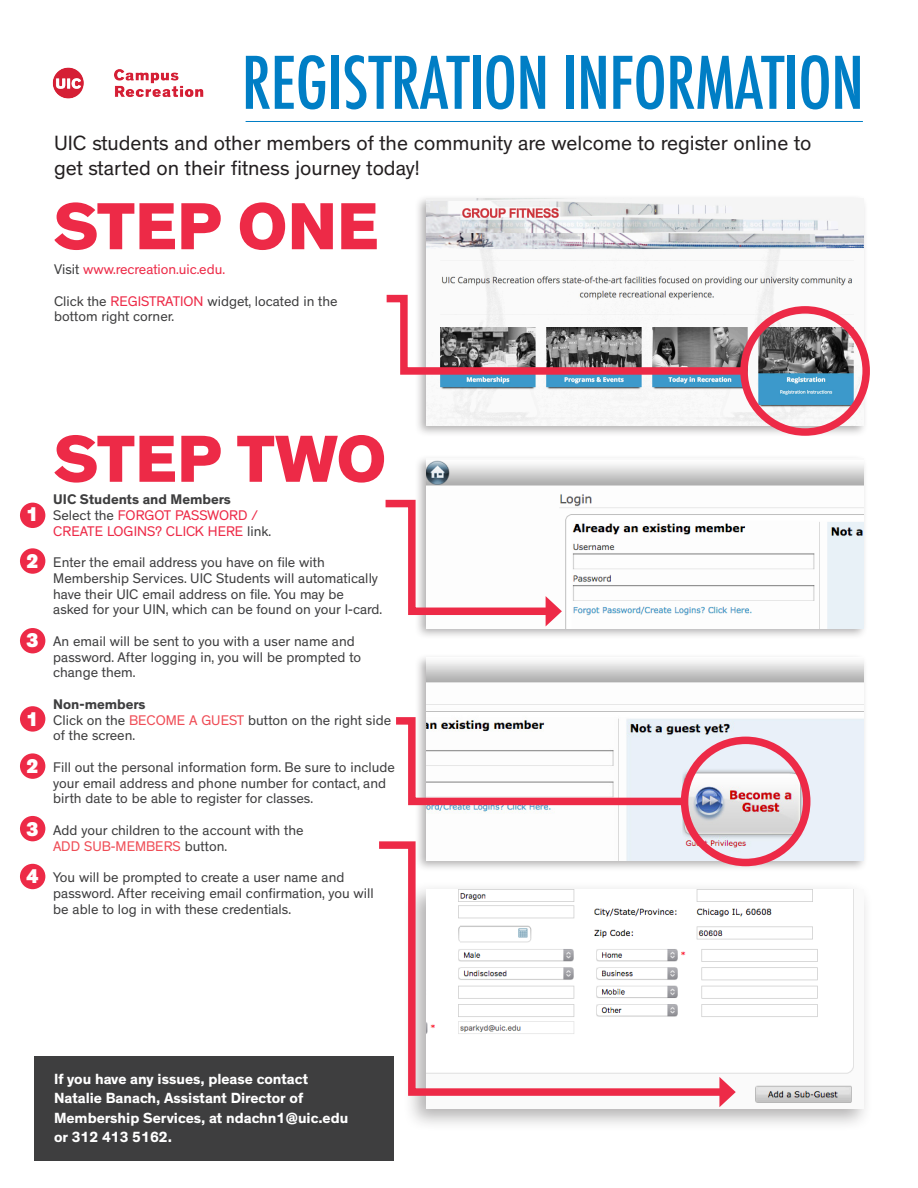
<style>
.page{position:relative;width:918px;height:1188px;background:#fff}
.page>*{position:absolute;margin:0;border:0;box-sizing:border-box;transform-origin:0 0}
.t1{font:500 condensed 70.35px "Futura";letter-spacing:-.01em;color:#007ec5}
.t2{font:800 67.65px "Theinhardt";color:#ed2a47}
.t3{font:21px/24.8px "Theinhardt";color:#231f20}
.t4{font:900 20.25px "Theinhardt";color:#fff}
.t5{font:700 15px "Theinhardt";color:#fff}
.t6{font:14.25px/15.8px "Theinhardt";color:#3e3e3f}
.t7{font:14.25px "Theinhardt";color:#ed2a47}
.t8{font:700 14.25px "Theinhardt";color:#3e3e3f}
.t9{font:14.25px "Theinhardt";color:#ef4c55}
.s1{color:#3e3e3f}
.s2{color:#ed2a47}
.s3{color:#ef4c55}
</style>
<div class="page">
<div style="left:414px;top:194px;width:454px;height:243px;background:#231f20;opacity:.35"></div>
<img style="left:426px;top:199px;width:438px;height:226px">
<svg style="left:386px;top:291px;width:368px;height:87px"></svg>
<div style="left:740px;top:306px;width:130px;height:130px;border:8px solid #ed2a47;border-radius:50%"></div>
<hr style="left:246px;top:121px;width:617px;height:1px;background:#007ec5">
<div style="left:20px;top:503px;width:25px;height:25px;background:#ed2a47;border-radius:50%"></div>
<div style="left:20px;top:548px;width:25px;height:26px;background:#ed2a47;border-radius:50%"></div>
<div style="left:20px;top:628px;width:25px;height:25px;background:#ed2a47;border-radius:50%"></div>
<div style="left:20px;top:706px;width:25px;height:26px;background:#ed2a47;border-radius:50%"></div>
<div style="left:20px;top:753px;width:25px;height:26px;background:#ed2a47;border-radius:50%"></div>
<div style="left:20px;top:816px;width:25px;height:25px;background:#ed2a47;border-radius:50%"></div>
<div style="left:20px;top:864px;width:25px;height:25px;background:#ed2a47;border-radius:50%"></div>
<div style="left:35px;top:1056px;width:359px;height:105px;background:#3e3e3f"></div>
<div style="left:414px;top:454px;width:455px;height:186px;background:#231f20;opacity:.35"></div>
<img style="left:426px;top:459px;width:438px;height:169px">
<div style="left:414px;top:653px;width:455px;height:219px;background:#231f20;opacity:.35"></div>
<img style="left:426px;top:658px;width:438px;height:202px">
<svg style="left:385px;top:496px;width:177px;height:130px"></svg>
<svg style="left:396px;top:713px;width:296px;height:96px"></svg>
<div style="left:403px;top:880px;width:470px;height:252px;background:#231f20;opacity:.35"></div>
<img style="left:426px;top:889px;width:438px;height:220px">
<div style="left:681px;top:737px;width:129px;height:129px;border:8px solid #ed2a47;border-radius:50%"></div>
<svg style="left:379px;top:838px;width:354px;height:262px"></svg>
<svg style="left:719px;top:1077px;width:17px;height:30px"></svg>
<img style="left:52px;top:67px;width:152px;height:32px">
<p class="t1" style="left:242px;top:38px;width:624px">REGISTRATION INFORMATION</p>
<p class="t3" style="left:54px;top:131px;width:759px">UIC students and other members of the community are welcome to register online to get started on their fitness journey today!</p>
<p class="t2" style="left:54px;top:184px;width:326px">STEP ONE</p>
<p class="t7" style="left:54px;top:261px;width:173px"><span class="s1">Visit</span> www.recreation.uic.edu.</p>
<p class="t6" style="left:54px;top:293px;width:285px">Click the <span class="s2">REGISTRATION</span> widget, located in the</p>
<p class="t6" style="left:54px;top:309px;width:122px">bottom right corner.</p>
<p class="t4" style="left:26px;top:501px;width:13px">1</p>
<p class="t4" style="left:26px;top:549px;width:13px">2</p>
<p class="t4" style="left:26px;top:627px;width:13px">3</p>
<p class="t4" style="left:26px;top:706px;width:13px">1</p>
<p class="t4" style="left:26px;top:753px;width:13px">2</p>
<p class="t4" style="left:26px;top:816px;width:13px">3</p>
<p class="t4" style="left:26px;top:864px;width:13px">4</p>
<p class="t2" style="left:54px;top:417px;width:334px">STEP TWO</p>
<p class="t8" style="left:53px;top:490px;width:179px">UIC Students and Members</p>
<p class="t7" style="left:53px;top:507px;width:206px"><span class="s1">Select the</span> FORGOT PASSWORD /</p>
<p class="t7" style="left:53px;top:523px;width:219px">CREATE LOGINS? CLICK HERE <span class="s1">link.</span></p>
<p class="t6" style="left:53px;top:555px;width:273px">Enter the email address you have on file with</p>
<p class="t6" style="left:53px;top:571px;width:326px">Membership Services. UIC Students will automatically have their UIC email address on file. You may be</p>
<p class="t6" style="left:53px;top:602px;width:330px">asked for your UIN, which can be found on your I-card.</p>
<p class="t6" style="left:53px;top:634px;width:303px">An email will be sent to you with a user name and</p>
<p class="t6" style="left:53px;top:649px;width:309px">password. After logging in, you will be prompted to change them.</p>
<p class="t8" style="left:53px;top:695px;width:94px">Non-members</p>
<p class="t6" style="left:53px;top:712px;width:340px">Click on the <span class="s3">BECOME A GUEST</span> button on the right side of the screen.</p>
<p class="t6" style="left:53px;top:760px;width:343px">Fill out the personal information form. Be sure to include your email address and phone number for contact, and birth date to be able to register for classes.</p>
<p class="t6" style="left:53px;top:823px;width:252px">Add your children to the account with the</p>
<p class="t9" style="left:53px;top:838px;width:175px">ADD SUB-MEMBERS <span class="s1">button.</span></p>
<p class="t6" style="left:53px;top:870px;width:293px">You will be prompted to create a user name and</p>
<p class="t6" style="left:53px;top:886px;width:322px">password. After receiving email confirmation, you will</p>
<p class="t6" style="left:53px;top:901px;width:239px">be able to log in with these credentials.</p>
<p class="t5" style="left:54px;top:1069px;width:256px">If you have any issues, please contact</p>
<p class="t5" style="left:54px;top:1089px;width:251px">Natalie Banach, Assistant Director of</p>
<p class="t5" style="left:54px;top:1108px;width:296px">Membership Services, at ndachn1@uic.edu</p>
<p class="t5" style="left:54px;top:1128px;width:120px">or 312 413 5162.</p>
</div>
